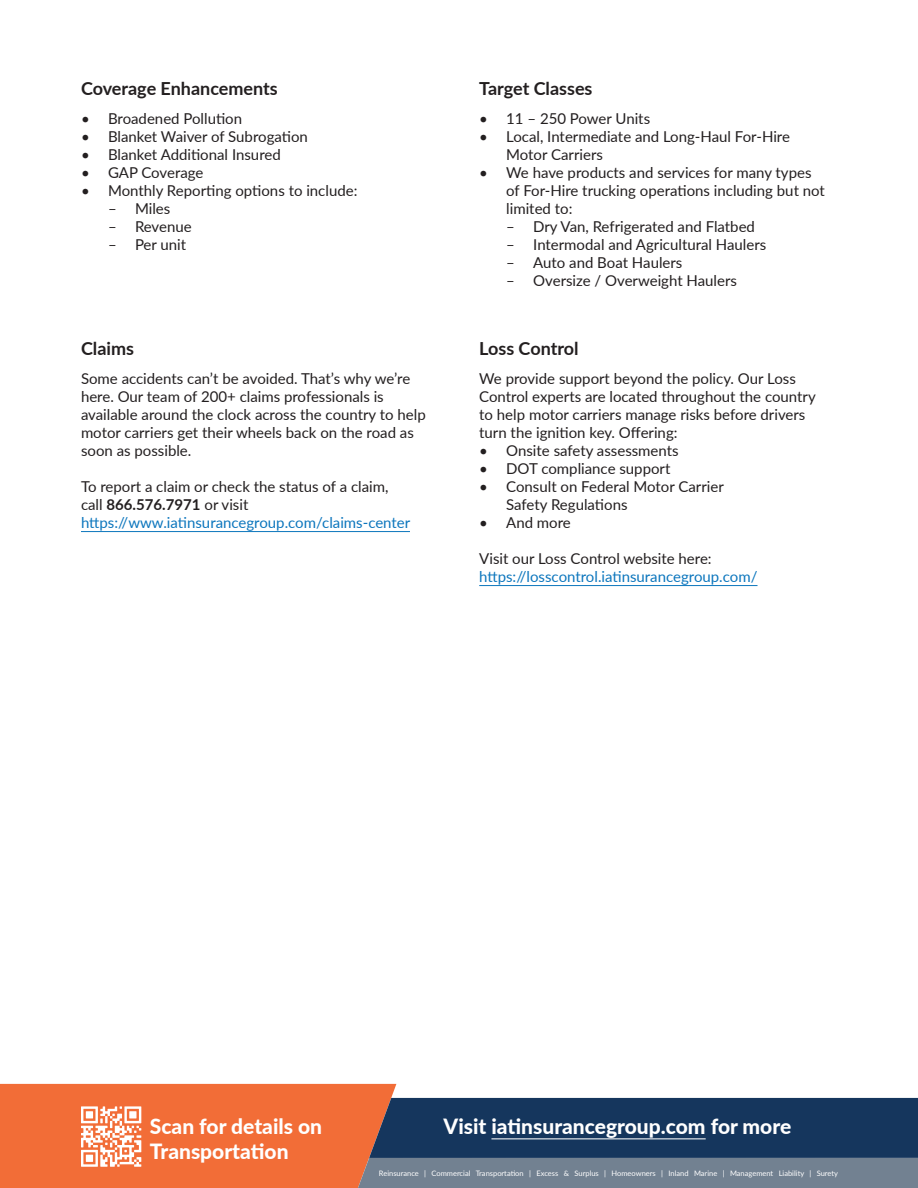
<style>
.page{position:relative;width:918px;height:1188px;background:#fff}
.page>*{position:absolute;margin:0;border:0;box-sizing:border-box;transform-origin:0 0}
.Body{font:800 21px/25.2px "Lato";color:#fff}
.Body-2{font:700 18px "Lato";color:#231f20}
.Body-3{font:15px/18px "Lato";color:#231f20}
.Body-4{font:15px/18px "Lato";color:#0c76bd}
.t1{font:7.5px "Lato";color:#fff}
.s1{font-weight:700}
.s2{color:#0c76bd}
.s3{color:#231f20}
</style>
<div class="page">
<svg style="left:0;top:1084px;width:918px;height:104px;background:#926c67"></svg>
<hr style="left:81px;top:531px;width:329px;height:1px;background:#0c76bd">
<hr style="left:479px;top:585px;width:279px;height:1px;background:#0c76bd">
<p class="Body-2" style="left:81px;top:76px;width:198px">Coverage Enhancements</p>
<p class="Body-3" style="left:81px;top:109px;width:163px">• Broadened Pollution</p>
<p class="Body-3" style="left:81px;top:127px;width:228px">• Blanket Waiver of Subrogation</p>
<p class="Body-3" style="left:81px;top:145px;width:201px">• Blanket Additional Insured</p>
<p class="Body-3" style="left:81px;top:163px;width:124px">• GAP Coverage</p>
<p class="Body-3" style="left:81px;top:181px;width:278px">• Monthly Reporting options to include:</p>
<p class="Body-3" style="left:108px;top:199px;width:64px">– Miles</p>
<p class="Body-3" style="left:108px;top:217px;width:85px">– Revenue</p>
<p class="Body-3" style="left:108px;top:235px;width:80px">– Per unit</p>
<p class="Body-2" style="left:81px;top:336px;width:55px">Claims</p>
<p class="Body-3" style="left:81px;top:369px;width:346px">Some accidents can’t be avoided. That’s why we’re here. Our team of 200+ claims professionals is available around the clock across the country to help motor carriers get their wheels back on the road as soon as possible.</p>
<p class="Body-3" style="left:81px;top:477px;width:331px">To report a claim or check the status of a claim, call <span class="s1">866.576.7971</span> or visit <span class="s2">https://www.iatinsurancegroup.com/claims-center</span></p>
<p class="Body-2" style="left:479px;top:76px;width:115px">Target Classes</p>
<p class="Body-3" style="left:479px;top:109px;width:172px">• 11 – 250 Power Units</p>
<p class="Body-3" style="left:506px;top:127px;width:285px;text-indent:-27px">• Local, Intermediate and Long-Haul For-Hire<br>Motor Carriers</p>
<p class="Body-3" style="left:506px;top:163px;width:320px;text-indent:-27px">• We have products and services for many types of For-Hire trucking operations including but not limited to:</p>
<p class="Body-3" style="left:506px;top:217px;width:250px">– Dry Van, Refrigerated and Flatbed</p>
<p class="Body-3" style="left:506px;top:235px;width:262px">– Intermodal and Agricultural Haulers</p>
<p class="Body-3" style="left:506px;top:253px;width:178px">– Auto and Boat Haulers</p>
<p class="Body-3" style="left:506px;top:271px;width:232px">– Oversize / Overweight Haulers</p>
<p class="Body-2" style="left:479px;top:336px;width:101px">Loss Control</p>
<p class="Body-3" style="left:479px;top:369px;width:338px">We provide support beyond the policy. Our Loss Control experts are located throughout the country to help motor carriers manage risks before drivers turn the ignition key. Offering:</p>
<p class="Body-3" style="left:479px;top:441px;width:201px">• Onsite safety assessments</p>
<p class="Body-3" style="left:479px;top:459px;width:193px">• DOT compliance support</p>
<p class="Body-3" style="left:506px;top:477px;width:219px;text-indent:-27px">• Consult on Federal Motor Carrier<br>Safety Regulations</p>
<p class="Body-3" style="left:479px;top:513px;width:93px">• And more</p>
<p class="Body-4" style="left:479px;top:549px;width:280px"><span class="s3">Visit our Loss Control website here: </span>https://losscontrol.iatinsurancegroup.com/</p>
<p class="Body" style="left:150px;top:1113px;width:174px">Scan for details on<br>Transportation</p>
<p class="Body" style="left:444px;top:1113px;width:349px">Visit iatinsurancegroup.com for more</p>
<p class="t1" style="left:379px;top:1168px;width:461px">Reinsurance | Commercial Transportation | Excess &amp; Surplus | Homeowners | Inland Marine | Management Liability | Surety</p>
</div>
